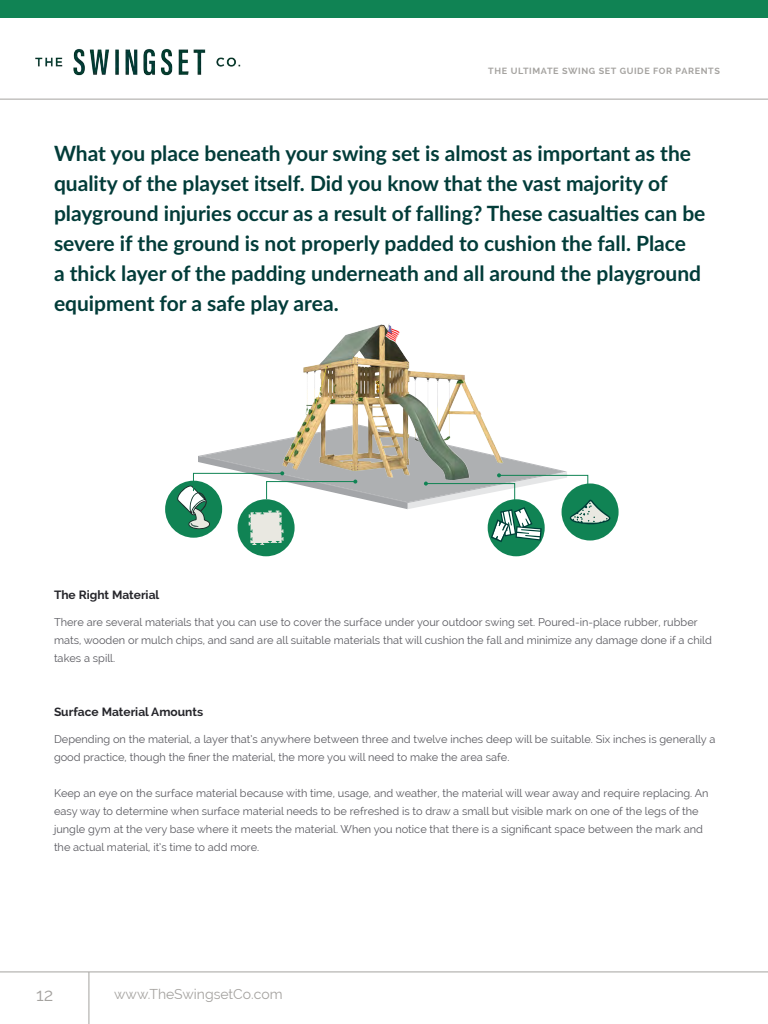
<style>
.page{position:relative;width:768px;height:1024px;background:#fff}
.page>*{position:absolute;margin:0;border:0;box-sizing:border-box;transform-origin:0 0}
.Subtitle{font:700 21px/30px "Lato";color:#023c39}
.t1{font:18px "Raleway";color:#a5a3a0}
.t2{font:14px "Raleway";color:#a5a3a0}
.Paragraph_Bold{font:700 12px "Raleway";color:#26262b}
.Paragraph_Regular{font:11px/18px "Raleway";color:#5a5a60}
.t3{font:700 9px "Raleway";letter-spacing:.07em;color:#a5a3a0}
</style>
<div class="page">
<div style="left:0;top:0;width:768px;height:18px;background:#108354"></div>
<img style="left:35px;top:48px;width:206px;height:28px">
<hr style="left:0;top:99px;width:768px;height:1px;background:#a5a3a0">
<hr style="left:0;top:972px;width:768px;height:1px;background:#a5a3a0">
<hr style="left:89px;top:972px;width:1px;height:52px;background:#a5a3a0">
<img style="left:302px;top:323px;width:183px;height:101px">
<div style="left:165px;top:481px;width:57px;height:57px;background:#108354;border-radius:50%"></div>
<div style="left:238px;top:499px;width:57px;height:57px;background:#108354;border-radius:50%"></div>
<div style="left:488px;top:499px;width:57px;height:57px;background:#108354;border-radius:50%"></div>
<div style="left:562px;top:483px;width:57px;height:58px;background:#108354;border-radius:50%"></div>
<svg style="left:177px;top:424px;width:433px;height:121px"></svg>
<p class="t3" style="left:488px;top:66px;width:233px">THE ULTIMATE SWING SET GUIDE FOR PARENTS</p>
<p class="Subtitle" style="left:54px;top:137px;width:653px">What you place beneath your swing set is almost as important as the quality of the playset itself. Did you know that the vast majority of playground injuries occur as a result of falling? These casualties can be severe if the ground is not properly padded to cushion the fall. Place<br>a thick layer of the padding underneath and all around the playground equipment for a safe play area.</p>
<p class="Paragraph_Bold" style="left:54px;top:588px;width:107px">The Right Material</p>
<p class="Paragraph_Regular" style="left:54px;top:613px;width:659px">There are several materials that you can use to cover the surface under your outdoor swing set. Poured-in-place rubber, rubber mats, wooden or mulch chips, and sand are all suitable materials that will cushion the fall and minimize any damage done if a child takes a spill.</p>
<p class="Paragraph_Bold" style="left:54px;top:705px;width:151px">Surface Material Amounts</p>
<p class="Paragraph_Regular" style="left:54px;top:730px;width:663px">Depending on the material, a layer that’s anywhere between three and twelve inches deep will be suitable. Six inches is generally a good practice, though the finer the material, the more you will need to make the area safe.</p>
<p class="Paragraph_Regular" style="left:54px;top:784px;width:656px">Keep an eye on the surface material because with time, usage, and weather, the material will wear away and require replacing. An easy way to determine when surface material needs to be refreshed is to draw a small but visible mark on one of the legs of the jungle gym at the very base where it meets the material. When you notice that there is a significant space between the mark and the actual material, it’s time to add more.</p>
<h2 class="t1" style="left:36px;top:985px;width:19px">12</h2>
<p class="t2" style="left:114px;top:985px;width:170px">www.TheSwingsetCo.com</p>
</div>
